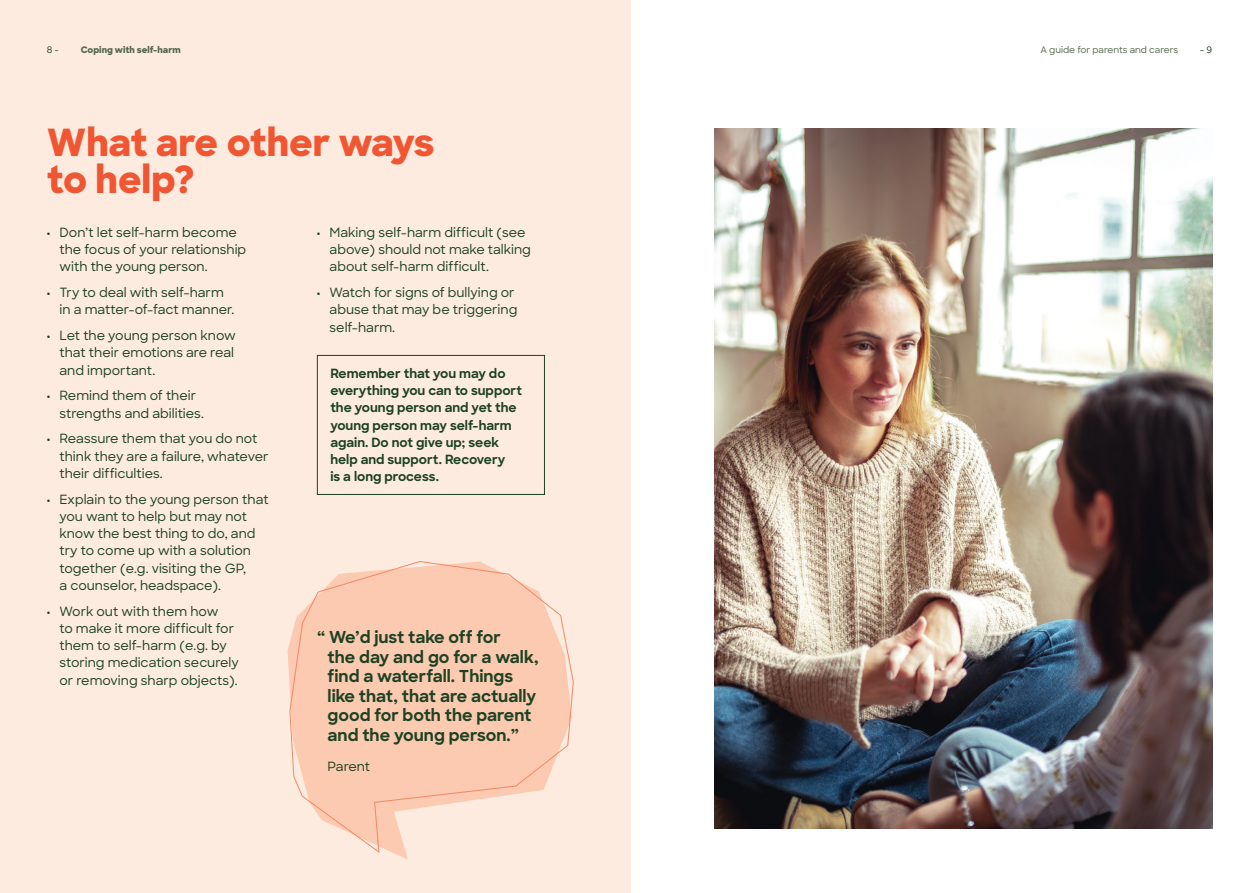
<style>
.page{position:relative;width:1259px;height:893px;background:#fff}
.page>*{position:absolute;margin:0;border:0;box-sizing:border-box;transform-origin:0 0}
.t1{font:800 37.5px/37.5px "Sharp Sans";letter-spacing:-.005em;color:#f15632}
.t2{font:700 16.5px/19.5px "Sharp Sans";color:#1c4221}
.t3{font:500 12.75px/17.2px "Sharp Sans";color:#1c4221}
.t4{font:700 12.75px/17.2px "Sharp Sans";color:#1c4221}
.t5{font:500 9px "Sharp Sans";color:#53674d}
.t6{font:800 9px "Sharp Sans";color:#53674d}
.t7{font:500 9px "Sharp Sans";color:#1c4221}
.s1{font-weight:800}
</style>
<div class="page">
<div style="left:0;top:0;width:630px;height:893px;background:#feebe0"></div>
<svg style="left:289px;top:561px;width:284px;height:292px"></svg>
<img style="left:714px;top:128px;width:498px;height:700px">
<div style="left:317px;top:355px;width:228px;height:140px;border:1px solid #1c4221"></div>
<p class="t7" style="left:47px;top:43px;width:14px">8 -</p>
<p class="t6" style="left:81px;top:43px;width:101px">Coping with self-harm</p>
<p class="t5" style="left:1040px;top:43px;width:139px">A guide for parents and carers</p>
<p class="t7" style="left:1199px;top:43px;width:14px">- 9</p>
<h1 class="t1" style="left:47px;top:122px;width:389px">What are other ways to help?</h1>
<p class="t3" style="left:60px;top:223px;width:188px;text-indent:-13px"><span class="s1">·</span> Don’t let self-harm become the focus of your relationship with the young person.</p>
<p class="t3" style="left:60px;top:283px;width:176px;text-indent:-13px"><span class="s1">·</span> Try to deal with self-harm in a matter-of-fact manner.</p>
<p class="t3" style="left:60px;top:326px;width:178px;text-indent:-13px"><span class="s1">·</span> Let the young person know that their emotions are real and important.</p>
<p class="t3" style="left:60px;top:386px;width:146px;text-indent:-13px"><span class="s1">·</span> Remind them of their strengths and abilities.</p>
<p class="t3" style="left:60px;top:429px;width:210px;text-indent:-13px"><span class="s1">·</span> Reassure them that you do not think they are a failure, whatever their difficulties.</p>
<p class="t3" style="left:60px;top:490px;width:210px;text-indent:-13px"><span class="s1">·</span> Explain to the young person that you want to help but may not know the best thing to do, and try to come up with a solution together (e.g. visiting the GP,<br>a counselor, headspace).</p>
<p class="t3" style="left:60px;top:602px;width:181px;text-indent:-13px"><span class="s1">·</span> Work out with them how<br>to make it more difficult for them to self-harm (e.g. by storing medication securely or removing sharp objects).</p>
<p class="t3" style="left:330px;top:223px;width:203px;text-indent:-13px"><span class="s1">·</span> Making self-harm difficult (see above) should not make talking about self-harm difficult.</p>
<p class="t3" style="left:330px;top:283px;width:189px;text-indent:-13px"><span class="s1">·</span> Watch for signs of bullying or abuse that may be triggering self-harm.</p>
<p class="t4" style="left:330px;top:364px;width:193px">Remember that you may do everything you can to support the young person and yet the young person may self-harm again. Do not give up; seek help and support. Recovery<br>is a long process.</p>
<p class="t2" style="left:328px;top:627px;width:212px;text-indent:-10px">“ We’d just take off for<br>the day and go for a walk, find a waterfall. Things like that, that are actually good for both the parent and the young person.”</p>
<p class="t3" style="left:327px;top:757px;width:44px">Parent</p>
</div>
